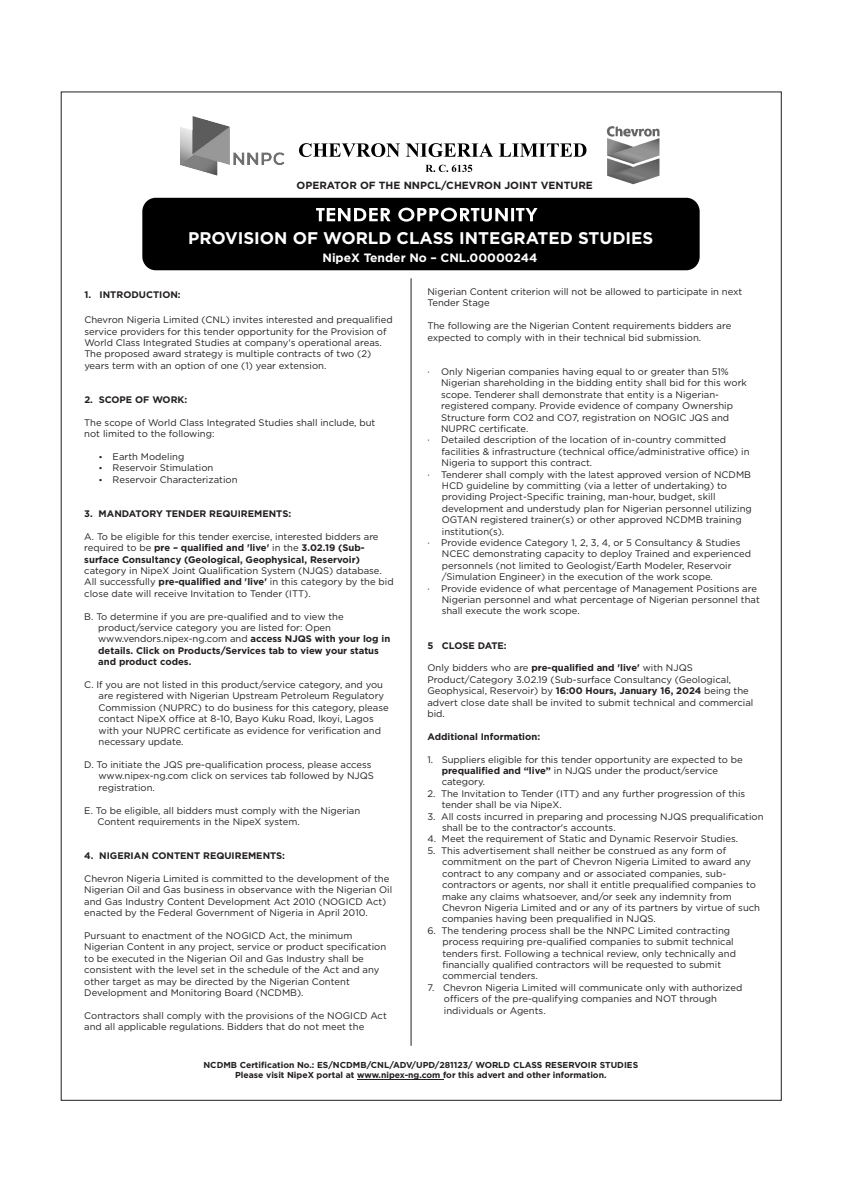
<style>
.page{position:relative;width:842px;height:1191px;background:#fff}
.page>*{position:absolute;margin:0;border:0;box-sizing:border-box;transform-origin:0 0}
.t1{font:700 16.9px "Gotham";color:#fff}
.t2{font:700 12.1px "Gotham";color:#fff}
.t3{font:700 10.4px "Gotham";color:#231f20}
.t4{font:9.5px/11.4px "Gotham";color:#231f20}
.t5{font:700 9.5px/11.4px "Gotham";color:#231f20}
.t6{font:700 8.6px/10.4px "Gotham";color:#231f20;text-align:center}
.s1{font-weight:400}
.s2{font-weight:700}
</style>
<div class="page">
<div style="left:142px;top:198px;width:558px;height:72px;background:#000;border-radius:14px"></div>
<svg style="left:316px;top:208px;width:221px;height:14px"></svg>
<hr style="left:411px;top:278px;width:1px;height:767px;background:#231f20">
<hr style="left:357px;top:1078px;width:86px;height:1px;background:#231f20">
<img style="left:606px;top:126px;width:54px;height:59px">
<svg style="left:299px;top:143px;width:287px;height:14px"></svg>
<svg style="left:425px;top:165px;width:47px;height:7px"></svg>
<img style="left:181px;top:116px;width:104px;height:60px">
<p class="t3" style="left:297px;top:180px;width:298px">OPERATOR OF THE NNPCL/CHEVRON JOINT VENTURE</p>
<h1 class="t1" style="left:188px;top:230px;width:467px">PROVISION OF WORLD CLASS INTEGRATED STUDIES</h1>
<p class="t2" style="left:322px;top:252px;width:217px">NipeX Tender No – CNL.00000244</p>
<p class="t5" style="left:84px;top:290px;width:98px">1. INTRODUCTION:</p>
<p class="t4" style="left:84px;top:314px;width:310px">Chevron Nigeria Limited (CNL) invites interested and prequalified service providers for this tender opportunity for the Provision of World Class Integrated Studies at company's operational areas.<br>The proposed award strategy is multiple contracts of two (2) years term with an option of one (1) year extension.</p>
<p class="t5" style="left:84px;top:394px;width:104px">2. SCOPE OF WORK:</p>
<p class="t4" style="left:84px;top:417px;width:293px">The scope of World Class Integrated Studies shall include, but not limited to the following:</p>
<p class="t4" style="left:99px;top:451px;width:87px">• Earth Modeling</p>
<p class="t4" style="left:99px;top:463px;width:116px">• Reservoir Stimulation</p>
<p class="t4" style="left:99px;top:474px;width:140px">• Reservoir Characterization</p>
<p class="t5" style="left:84px;top:508px;width:208px">3. MANDATORY TENDER REQUIREMENTS:</p>
<p class="t5" style="left:84px;top:531px;width:296px"><span class="s1">A. To be eligible for this tender exercise, interested bidders are required to be</span> pre – qualified and 'live' <span class="s1">in the</span> 3.02.19 (Sub&shy;surface Consultancy (Geological, Geophysical, Reservoir)</p>
<p class="t4" style="left:84px;top:565px;width:311px">category in NipeX Joint Qualification System (NJQS) database.<br>All successfully <span class="s2">pre-qualified and 'live'</span> in this category by the bid close date will receive Invitation to Tender (ITT).</p>
<p class="t4" style="left:98px;top:611px;width:294px;text-indent:-14px">B. To determine if you are pre-qualified and to view the product/service category you are listed for: Open www.vendors.nipex-ng.com and <span class="s2">access NJQS with your log in details. Click on Products/Services tab to view your status and product codes.</span></p>
<p class="t4" style="left:99px;top:679px;width:292px;text-indent:-14px">C. If you are not listed in this product/service category, and you are registered with Nigerian Upstream Petroleum Regulatory Commission (NUPRC) to do business for this category, please contact NipeX office at 8-10, Bayo Kuku Road, Ikoyi, Lagos with your NUPRC certificate as evidence for verification and necessary update.</p>
<p class="t4" style="left:99px;top:759px;width:277px;text-indent:-14px">D. To initiate the JQS pre-qualification process, please access www.nipex-ng.com click on services tab followed by NJQS registration.</p>
<p class="t4" style="left:97px;top:805px;width:264px;text-indent:-13px">E. To be eligible, all bidders must comply with the Nigerian<br>Content requirements in the NipeX system.</p>
<p class="t5" style="left:84px;top:850px;width:202px">4. NIGERIAN CONTENT REQUIREMENTS:</p>
<p class="t4" style="left:84px;top:873px;width:309px">Chevron Nigeria Limited is committed to the development of the Nigerian Oil and Gas business in observance with the Nigerian Oil and Gas Industry Content Development Act 2010 (NOGICD Act) enacted by the Federal Government of Nigeria in April 2010.</p>
<p class="t4" style="left:84px;top:930px;width:303px">Pursuant to enactment of the NOGICD Act, the minimum Nigerian Content in any project, service or product specification to be executed in the Nigerian Oil and Gas Industry shall be consistent with the level set in the schedule of the Act and any other target as may be directed by the Nigerian Content Development and Monitoring Board (NCDMB).</p>
<p class="t4" style="left:84px;top:1010px;width:304px">Contractors shall comply with the provisions of the NOGICD Act and all applicable regulations. Bidders that do not meet the</p>
<p class="t4" style="left:427px;top:286px;width:316px">Nigerian Content criterion will not be allowed to participate in next<br>Tender Stage</p>
<p class="t4" style="left:427px;top:321px;width:305px">The following are the Nigerian Content requirements bidders are expected to comply with in their technical bid submission.</p>
<p class="t4" style="left:427px;top:366px;width:303px">· Only Nigerian companies having equal to or greater than 51%</p>
<p class="t4" style="left:441px;top:378px;width:307px">Nigerian shareholding in the bidding entity shall bid for this work</p>
<p class="t4" style="left:441px;top:389px;width:279px">scope. Tenderer shall demonstrate that entity is a Nigerian-</p>
<p class="t4" style="left:441px;top:400px;width:293px">registered company. Provide evidence of company Ownership</p>
<p class="t4" style="left:441px;top:412px;width:290px">Structure form CO2 and CO7, registration on NOGIC JQS and</p>
<p class="t4" style="left:441px;top:423px;width:89px">NUPRC certificate.</p>
<p class="t4" style="left:427px;top:435px;width:300px">· Detailed description of the location of in-country committed</p>
<p class="t4" style="left:441px;top:446px;width:310px">facilities &amp; infrastructure (technical office/administrative office) in</p>
<p class="t4" style="left:441px;top:457px;width:152px">Nigeria to support this contract.</p>
<p class="t4" style="left:427px;top:469px;width:325px">· Tenderer shall comply with the latest approved version of NCDMB</p>
<p class="t4" style="left:442px;top:480px;width:287px">HCD guideline by committing (via a letter of undertaking) to</p>
<p class="t4" style="left:442px;top:492px;width:275px">providing Project-Specific training, man-hour, budget, skill</p>
<p class="t4" style="left:442px;top:503px;width:311px">development and understudy plan for Nigerian personnel utilizing</p>
<p class="t4" style="left:442px;top:514px;width:301px">OGTAN registered trainer(s) or other approved NCDMB training</p>
<p class="t4" style="left:442px;top:526px;width:64px">institution(s).</p>
<p class="t4" style="left:427px;top:537px;width:314px">· Provide evidence Category 1, 2, 3, 4, or 5 Consultancy &amp; Studies</p>
<p class="t4" style="left:442px;top:549px;width:311px">NCEC demonstrating capacity to deploy Trained and experienced</p>
<p class="t4" style="left:442px;top:560px;width:291px">personnels (not limited to Geologist/Earth Modeler, Reservoir</p>
<p class="t4" style="left:442px;top:571px;width:273px">/Simulation Engineer) in the execution of the work scope.</p>
<p class="t4" style="left:427px;top:583px;width:331px">· Provide evidence of what percentage of Management Positions are</p>
<p class="t4" style="left:442px;top:594px;width:320px">Nigerian personnel and what percentage of Nigerian personnel that</p>
<p class="t4" style="left:442px;top:606px;width:140px">shall execute the work scope.</p>
<p class="t5" style="left:427px;top:640px;width:81px">5 CLOSE DATE:</p>
<p class="t4" style="left:427px;top:663px;width:327px">Only bidders who are <span class="s2">pre-qualified and 'live'</span> with NJQS Product/Category 3.02.19 (Sub-surface Consultancy (Geological, Geophysical, Reservoir) by <span class="s2">16:00 Hours, January 16, 2024</span> being the advert close date shall be invited to submit technical and commercial bid.</p>
<p class="t5" style="left:427px;top:731px;width:114px">Additional Information:</p>
<p class="t4" style="left:442px;top:754px;width:303px;text-indent:-14px">1. Suppliers eligible for this tender opportunity are expected to be <span class="s2">prequalified and “live”</span> in NJQS under the product/service category.</p>
<p class="t4" style="left:442px;top:788px;width:305px;text-indent:-14px">2. The Invitation to Tender (ITT) and any further progression of this tender shall be via NipeX.</p>
<p class="t4" style="left:442px;top:811px;width:323px;text-indent:-15px">3. All costs incurred in preparing and processing NJQS prequalification shall be to the contractor's accounts.</p>
<p class="t4" style="left:427px;top:834px;width:312px">4. Meet the requirement of Static and Dynamic Reservoir Studies.</p>
<p class="t4" style="left:442px;top:845px;width:320px;text-indent:-15px">5. This advertisement shall neither be construed as any form of commitment on the part of Chevron Nigeria Limited to award any contract to any company and or associated companies, sub&shy;contractors or agents, nor shall it entitle prequalified companies to make any claims whatsoever, and/or seek any indemnity from Chevron Nigeria Limited and or any of its partners by virtue of such companies having been prequalified in NJQS.</p>
<p class="t4" style="left:442px;top:925px;width:295px;text-indent:-15px">6. The tendering process shall be the NNPC Limited contracting process requiring pre-qualified companies to submit technical tenders first. Following a technical review, only technically and financially qualified contractors will be requested to submit commercial tenders.</p>
<p class="t4" style="left:444px;top:982px;width:300px;text-indent:-16px">7. Chevron Nigeria Limited will communicate only with authorized officers of the pre-qualifying companies and NOT through individuals or Agents.</p>
<p class="t6" style="left:203px;top:1060px;width:436px">NCDMB Certification No.: ES/NCDMB/CNL/ADV/UPD/281123/ WORLD CLASS RESERVOIR STUDIES<br>Please visit NipeX portal at www.nipex-ng.com for this advert and other information.</p>
</div>
